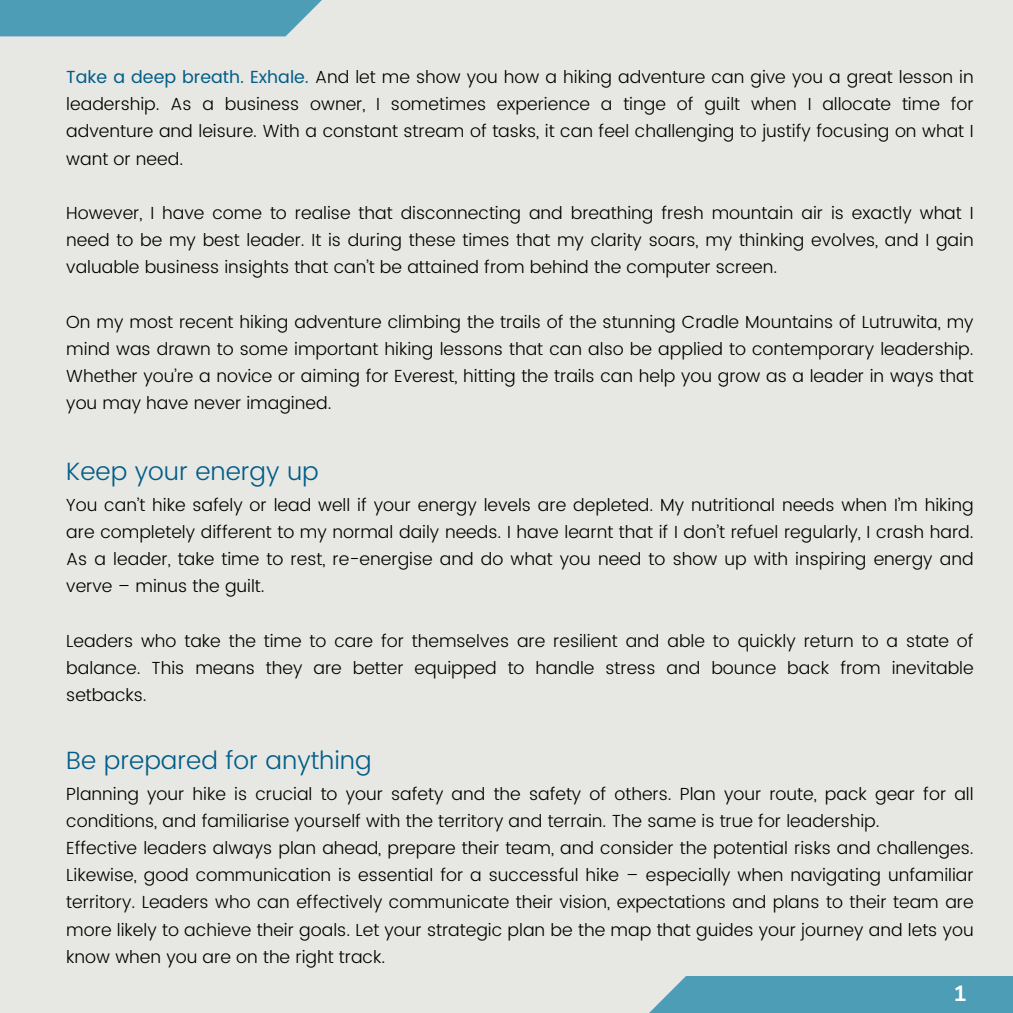
<style>
.page{position:relative;width:1013px;height:1013px;background:#fff}
.page>*{position:absolute;margin:0;border:0;box-sizing:border-box;transform-origin:0 0}
.t1{font:300 25px "Poppins";color:#005d87}
.t2{font:700 21.88px "Nunito Sans 10 pt";color:#fff}
.t3{font:300 17.5px/27.2px "Poppins";color:#000;text-align:justify}
.s1{font-weight:400;color:#005d87}
</style>
<div class="page">
<div style="left:0;top:0;width:1012px;height:1012px;background:#e7e7e4"></div>
<div style="left:647px;top:975px;width:365px;height:37px;background:#4e9db7"></div>
<div style="left:0;top:0;width:324px;height:36px;background:#4e9db7"></div>
<h1 class="t3" style="left:66px;top:63px;width:908px"><span class="s1">Take a deep breath. Exhale.</span> And let me show you how a hiking adventure can give you a great lesson in leadership. As a business owner, I sometimes experience a tinge of guilt when I allocate time for adventure and leisure. With a constant stream of tasks, it can feel challenging to justify focusing on what I want or need.</h1>
<h1 class="t3" style="left:66px;top:199px;width:908px">However, I have come to realise that disconnecting and breathing fresh mountain air is exactly what I need to be my best leader. It is during these times that my clarity soars, my thinking evolves, and I gain valuable business insights that can’t be attained from behind the computer screen.</h1>
<h1 class="t3" style="left:66px;top:308px;width:908px">On my most recent hiking adventure climbing the trails of the stunning Cradle Mountains of Lutruwita, my mind was drawn to some important hiking lessons that can also be applied to contemporary leadership.<br>Whether you’re a novice or aiming for Everest, hitting the trails can help you grow as a leader in ways that you may have never imagined.</h1>
<h1 class="t1" style="left:66px;top:456px;width:254px">Keep your energy up</h1>
<h1 class="t3" style="left:66px;top:491px;width:908px">You can’t hike safely or lead well if your energy levels are depleted. My nutritional needs when I’m hiking are completely different to my normal daily needs. I have learnt that if I don’t refuel regularly, I crash hard.<br>As a leader, take time to rest, re-energise and do what you need to show up with inspiring energy and verve – minus the guilt.</h1>
<h1 class="t3" style="left:66px;top:627px;width:908px">Leaders who take the time to care for themselves are resilient and able to quickly return to a state of balance. This means they are better equipped to handle stress and bounce back from inevitable setbacks.</h1>
<h1 class="t1" style="left:66px;top:745px;width:307px">Be prepared for anything</h1>
<h1 class="t3" style="left:66px;top:780px;width:908px;text-align:left">Planning your hike is crucial to your safety and the safety of others. Plan your route, pack gear for all conditions, and familiarise yourself with the territory and terrain. The same is true for leadership.<br>Effective leaders always plan ahead, prepare their team, and consider the potential risks and challenges.<br>Likewise, good communication is essential for a successful hike – especially when navigating unfamiliar territory. Leaders who can effectively communicate their vision, expectations and plans to their team are more likely to achieve their goals. Let your strategic plan be the map that guides your journey and lets you know when you are on the right track.</h1>
<p class="t2" style="left:953px;top:979px;width:15px">1</p>
</div>
